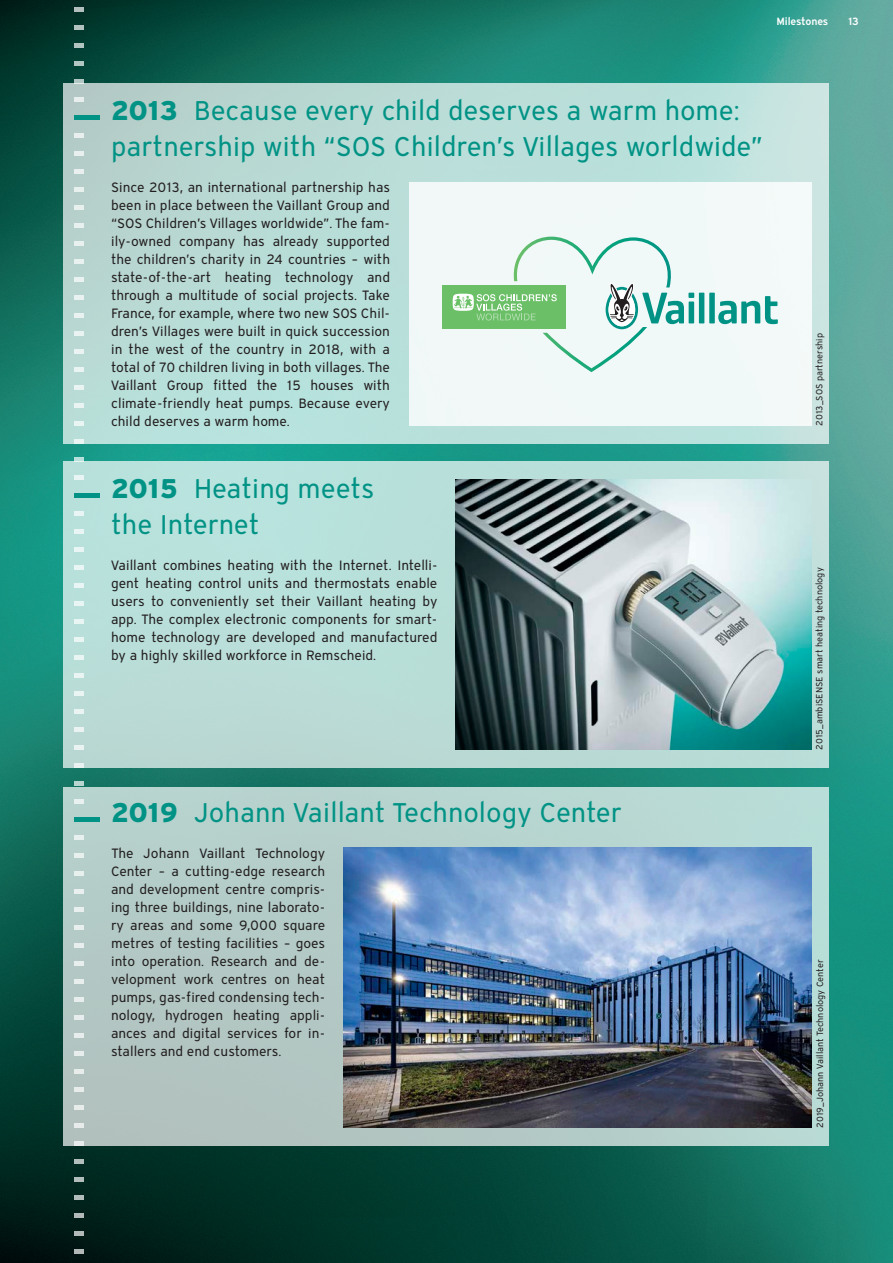
<style>
.page{position:relative;width:893px;height:1263px;background:#fff}
.page>*{position:absolute;margin:0;border:0;box-sizing:border-box;transform-origin:0 0}
.t1{font:27px/36px "Vaillant 16 02 Book";color:#009385}
.t2{font:13.5px/18px "Vaillant 16 02 Book";color:#231f20;text-align:justify}
.t3{font:10.5px "Vaillant 16 02 Demi";letter-spacing:-.015em;color:#fff}
.t4{font:9px "Vaillant 16 02 Book";color:#231f20}
.s1{font-family:"Vaillant 16 02 Heavy"}
</style>
<div class="page">
<img style="left:0;top:0;width:893px;height:1263px">
<div style="left:64px;top:84px;width:765px;height:360px;background:linear-gradient(to right,#b4d7d1,#c2e5e1)"></div>
<div style="left:409px;top:183px;width:402px;height:243px;background:#f1f9f8"></div>
<div style="left:442px;top:285px;width:124px;height:44px;background:#6bc067"></div>
<svg style="left:718px;top:296px;width:60px;height:28px"></svg>
<div style="left:709px;top:293px;width:6px;height:30px;background:#009385"></div>
<div style="left:699px;top:293px;width:5px;height:30px;background:#009385"></div>
<svg style="left:453px;top:237px;width:241px;height:135px"></svg>
<div style="left:64px;top:787px;width:765px;height:359px;background:linear-gradient(to right,#b3c5c1,#b9dcd7)"></div>
<div style="left:64px;top:462px;width:765px;height:306px;background:#b9dfda"></div>
<img style="left:455px;top:480px;width:356px;height:270px">
<img style="left:343px;top:847px;width:468px;height:281px">
<hr style="left:75px;top:116px;width:25px;height:4px;background:#009385">
<hr style="left:74px;top:494px;width:26px;height:4px;background:#009385">
<hr style="left:74px;top:818px;width:26px;height:4px;background:#009385">
<svg style="left:74px;top:800px;width:9px;height:4px"></svg>
<svg style="left:74px;top:206px;width:9px;height:4px"></svg>
<svg style="left:74px;top:242px;width:9px;height:4px"></svg>
<svg style="left:74px;top:278px;width:9px;height:4px"></svg>
<svg style="left:74px;top:314px;width:9px;height:4px"></svg>
<svg style="left:74px;top:350px;width:9px;height:4px"></svg>
<svg style="left:74px;top:386px;width:9px;height:4px"></svg>
<svg style="left:74px;top:134px;width:9px;height:4px"></svg>
<svg style="left:74px;top:98px;width:9px;height:4px"></svg>
<svg style="left:74px;top:170px;width:9px;height:4px"></svg>
<svg style="left:74px;top:152px;width:9px;height:4px"></svg>
<svg style="left:74px;top:188px;width:9px;height:4px"></svg>
<svg style="left:74px;top:8px;width:9px;height:4px"></svg>
<svg style="left:74px;top:26px;width:9px;height:4px"></svg>
<svg style="left:74px;top:62px;width:9px;height:4px"></svg>
<svg style="left:74px;top:44px;width:9px;height:4px"></svg>
<svg style="left:74px;top:80px;width:9px;height:4px"></svg>
<svg style="left:74px;top:224px;width:9px;height:4px"></svg>
<svg style="left:74px;top:260px;width:9px;height:4px"></svg>
<svg style="left:74px;top:296px;width:9px;height:4px"></svg>
<svg style="left:74px;top:332px;width:9px;height:4px"></svg>
<svg style="left:74px;top:368px;width:9px;height:4px"></svg>
<svg style="left:74px;top:458px;width:9px;height:4px"></svg>
<svg style="left:74px;top:440px;width:9px;height:4px"></svg>
<svg style="left:74px;top:476px;width:9px;height:4px"></svg>
<svg style="left:74px;top:512px;width:9px;height:4px"></svg>
<svg style="left:74px;top:548px;width:9px;height:4px"></svg>
<svg style="left:74px;top:584px;width:9px;height:4px"></svg>
<svg style="left:74px;top:620px;width:9px;height:4px"></svg>
<svg style="left:74px;top:656px;width:9px;height:4px"></svg>
<svg style="left:74px;top:692px;width:9px;height:4px"></svg>
<svg style="left:74px;top:764px;width:9px;height:4px"></svg>
<svg style="left:74px;top:728px;width:9px;height:4px"></svg>
<svg style="left:74px;top:530px;width:9px;height:4px"></svg>
<svg style="left:74px;top:566px;width:9px;height:4px"></svg>
<svg style="left:74px;top:602px;width:9px;height:4px"></svg>
<svg style="left:74px;top:638px;width:9px;height:4px"></svg>
<svg style="left:74px;top:674px;width:9px;height:4px"></svg>
<svg style="left:74px;top:746px;width:9px;height:4px"></svg>
<svg style="left:74px;top:710px;width:9px;height:4px"></svg>
<svg style="left:74px;top:782px;width:9px;height:4px"></svg>
<svg style="left:74px;top:836px;width:9px;height:4px"></svg>
<svg style="left:74px;top:872px;width:9px;height:4px"></svg>
<svg style="left:74px;top:908px;width:9px;height:4px"></svg>
<svg style="left:74px;top:944px;width:9px;height:4px"></svg>
<svg style="left:74px;top:854px;width:9px;height:4px"></svg>
<svg style="left:74px;top:890px;width:9px;height:4px"></svg>
<svg style="left:74px;top:926px;width:9px;height:4px"></svg>
<svg style="left:74px;top:980px;width:9px;height:4px"></svg>
<svg style="left:74px;top:1016px;width:9px;height:4px"></svg>
<svg style="left:74px;top:1088px;width:9px;height:4px"></svg>
<svg style="left:74px;top:1052px;width:9px;height:4px"></svg>
<svg style="left:74px;top:962px;width:9px;height:4px"></svg>
<svg style="left:74px;top:998px;width:9px;height:4px"></svg>
<svg style="left:74px;top:1070px;width:9px;height:4px"></svg>
<svg style="left:74px;top:1034px;width:9px;height:4px"></svg>
<svg style="left:74px;top:1106px;width:9px;height:4px"></svg>
<svg style="left:74px;top:1142px;width:9px;height:4px"></svg>
<svg style="left:74px;top:1178px;width:9px;height:4px"></svg>
<svg style="left:74px;top:1214px;width:9px;height:4px"></svg>
<svg style="left:74px;top:1124px;width:9px;height:4px"></svg>
<svg style="left:74px;top:1160px;width:9px;height:4px"></svg>
<svg style="left:74px;top:1232px;width:9px;height:4px"></svg>
<svg style="left:74px;top:1196px;width:9px;height:4px"></svg>
<svg style="left:74px;top:404px;width:9px;height:4px"></svg>
<svg style="left:74px;top:422px;width:9px;height:4px"></svg>
<svg style="left:74px;top:1250px;width:9px;height:4px"></svg>
<p class="t3" style="left:776px;top:14px;width:54px">Milestones</p>
<p class="t3" style="left:848px;top:14px;width:12px">13</p>
<h1 class="t1" style="left:111px;top:92px;width:653px"><span class="s1">2013</span> Because every child deserves a warm home: partnership with “SOS Children’s Villages worldwide”</h1>
<p class="t2" style="left:111px;top:178px;width:281px">Since 2013, an international partnership has been in place between the Vaillant Group and “SOS Children’s Villages worldwide”. The fam&shy;ily-owned company has already supported the children’s charity in 24 countries – with state-of-the-art heating technology and through a multitude of social projects. Take France, for example, where two new SOS Chil&shy;dren’s Villages were built in quick succession in the west of the country in 2018, with a total of 70 children living in both villages. The Vaillant Group fitted the 15 houses with climate-friendly heat pumps. Because every child deserves a warm home.</p>
<h1 class="t1" style="left:111px;top:470px;width:265px"><span class="s1">2015</span> Heating meets the Internet</h1>
<p class="t2" style="left:111px;top:556px;width:328px">Vaillant combines heating with the Internet. Intelli&shy;gent heating control units and thermostats enable users to conveniently set their Vaillant heating by app. The complex electronic components for smart&shy;home technology are developed and manufactured by a highly skilled workforce in Remscheid.</p>
<h1 class="t1" style="left:111px;top:794px;width:512px"><span class="s1">2019</span> Johann Vaillant Technology Center</h1>
<p class="t2" style="left:111px;top:844px;width:216px">The Johann Vaillant Technology Center – a cutting-edge research and development centre compris&shy;ing three buildings, nine laborato&shy;ry areas and some 9,000 square metres of testing facilities – goes into operation. Research and de&shy;velopment work centres on heat pumps, gas-fired condensing tech&shy;nology, hydrogen heating appli&shy;ances and digital services for in&shy;stallers and end customers.</p>
<p class="t4" style="left:814px;top:426px;width:94px;rotate:-90deg">2013_SOS partnership</p>
<p class="t4" style="left:814px;top:750px;width:184px;rotate:-90deg">2015_ambiSENSE smart heating technology</p>
<p class="t4" style="left:814px;top:1128px;width:170px;rotate:-90deg">2019_Johann Vaillant Technology Center</p>
</div>
